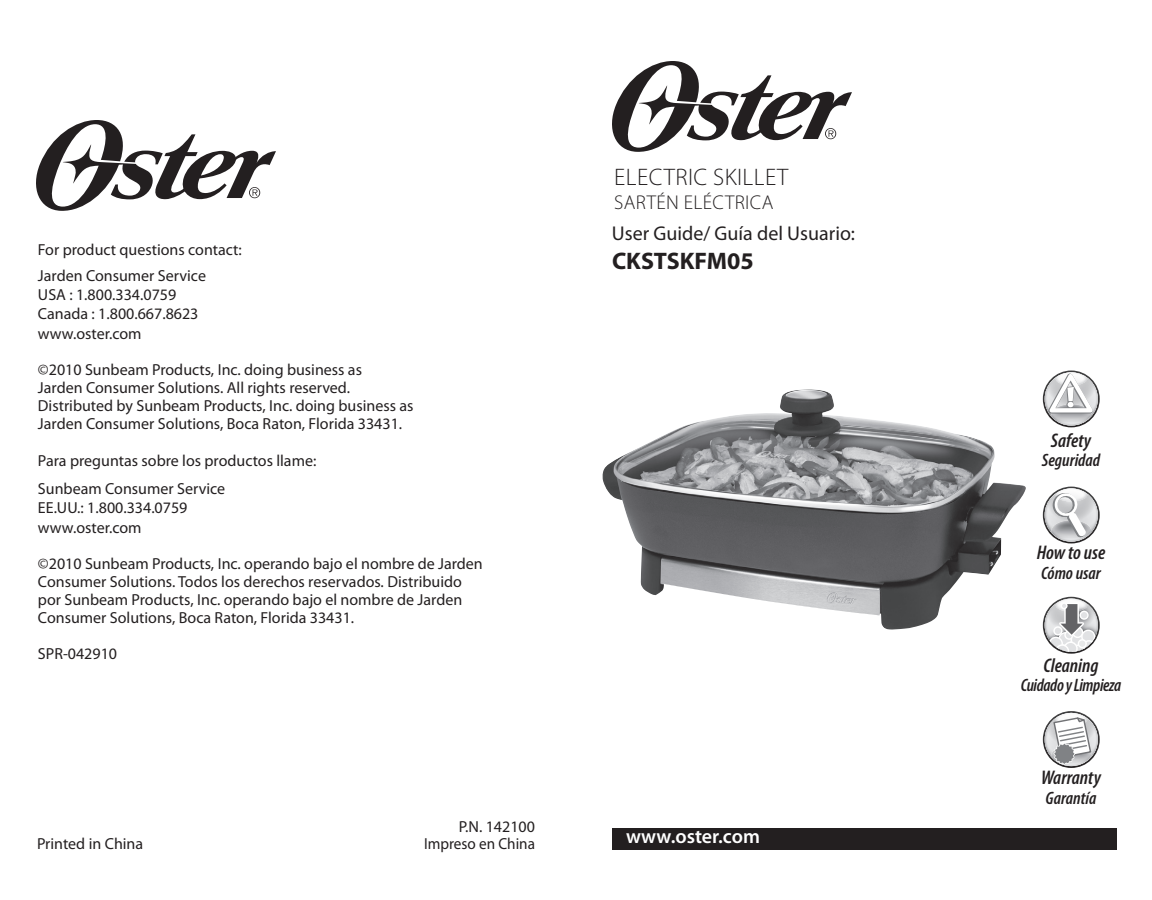
<style>
.page{position:relative;width:1152px;height:900px;background:#fff}
.page>*{position:absolute;margin:0;border:0;box-sizing:border-box;transform-origin:0 0}
.t1{font:300 24px "Myriad Pro";letter-spacing:.02em;color:#231f20}
.t2{font:700 24px "Myriad Pro";color:#231f20}
.t3{font:20px "Myriad Pro";color:#231f20}
.t4{font:300 20px "Myriad Pro";letter-spacing:.02em;color:#231f20}
.t5{font:600 20px "Myriad Pro";color:#fff}
.t6{font:italic 600 condensed 19.8px "Myriad Pro";color:#231f20}
.t7{font:italic 600 condensed 18px "Myriad Pro";color:#231f20}
.t8{font:italic 600 condensed 18px "Myriad Pro";letter-spacing:-.02em;color:#231f20}
.t9{font:16px/18px "Myriad Pro";color:#231f20}
.t10{font:16px "Myriad Pro";color:#231f20;scale:.95 1}
</style>
<div class="page">
<svg style="left:612px;top:61px;width:240px;height:91px"></svg>
<div style="left:612px;top:828px;width:505px;height:22px;background:#231f20"></div>
<svg style="left:36px;top:120px;width:240px;height:91px"></svg>
<svg style="left:1043px;top:371px;width:57px;height:56px"></svg>
<svg style="left:1043px;top:487px;width:57px;height:56px"></svg>
<svg style="left:1043px;top:597px;width:57px;height:57px"></svg>
<div style="left:1061px;top:602px;width:7px;height:7px;border:1px solid #fff;border-radius:50%"></div>
<svg style="left:1043px;top:711px;width:57px;height:57px"></svg>
<img style="left:602px;top:389px;width:424px;height:241px">
<p class="t9" style="left:38px;top:236px;width:205px;line-height:26px">For product questions contact:<br>Jarden Consumer Service</p>
<p class="t9" style="left:38px;top:285px;width:162px;line-height:19.2px">USA : 1.800.334.0759<br>Canada : 1.800.667.8623 www.oster.com</p>
<p class="t9" style="left:38px;top:360px;width:377px">©2010 Sunbeam Products, Inc. doing business as<br>Jarden Consumer Solutions. All rights reserved.<br>Distributed by Sunbeam Products, Inc. doing business as Jarden Consumer Solutions, Boca Raton, Florida 33431.</p>
<p class="t9" style="left:38px;top:446px;width:280px;line-height:28px">Para preguntas sobre los productos llame:<br>Sunbeam Consumer Service</p>
<p class="t9" style="left:38px;top:497px;width:151px;line-height:20px">EE.UU.: 1.800.334.0759 www.oster.com</p>
<p class="t9" style="left:38px;top:554px;width:446px">©2010 Sunbeam Products, Inc. operando bajo el nombre de Jarden Consumer Solutions. Todos los derechos reservados. Distribuido por Sunbeam Products, Inc. operando bajo el nombre de Jarden Consumer Solutions, Boca Raton, Florida 33431.</p>
<p class="t9" style="left:38px;top:644px;width:81px">SPR-042910</p>
<p class="t9" style="left:459px;top:817px;width:78px">P.N. 142100</p>
<p class="t9" style="left:37px;top:835px;width:108px">Printed in China</p>
<p class="t10" style="left:424px;top:834px;width:118px">Impreso en China</p>
<h1 class="t1" style="left:614px;top:163px;width:176px">ELECTRIC SKILLET</h1>
<p class="t4" style="left:614px;top:190px;width:161px">SARTÉN ELÉCTRICA</p>
<p class="t3" style="left:612px;top:221px;width:245px">User Guide/ Guía del Usuario:</p>
<h1 class="t2" style="left:612px;top:245px;width:143px">CKSTSKFM05</h1>
<p class="t5" style="left:626px;top:824px;width:135px">www.oster.com</p>
<p class="t6" style="left:1051px;top:428px;width:42px">Safety</p>
<p class="t7" style="left:1042px;top:449px;width:60px">Seguridad</p>
<p class="t6" style="left:1037px;top:540px;width:70px">How to use</p>
<p class="t7" style="left:1041px;top:562px;width:61px">Cómo usar</p>
<p class="t6" style="left:1043px;top:653px;width:57px">Cleaning</p>
<p class="t8" style="left:1021px;top:674px;width:102px">Cuidado y Limpieza</p>
<p class="t6" style="left:1041px;top:765px;width:61px">Warranty</p>
<p class="t7" style="left:1046px;top:787px;width:52px">Garantía</p>
</div>
